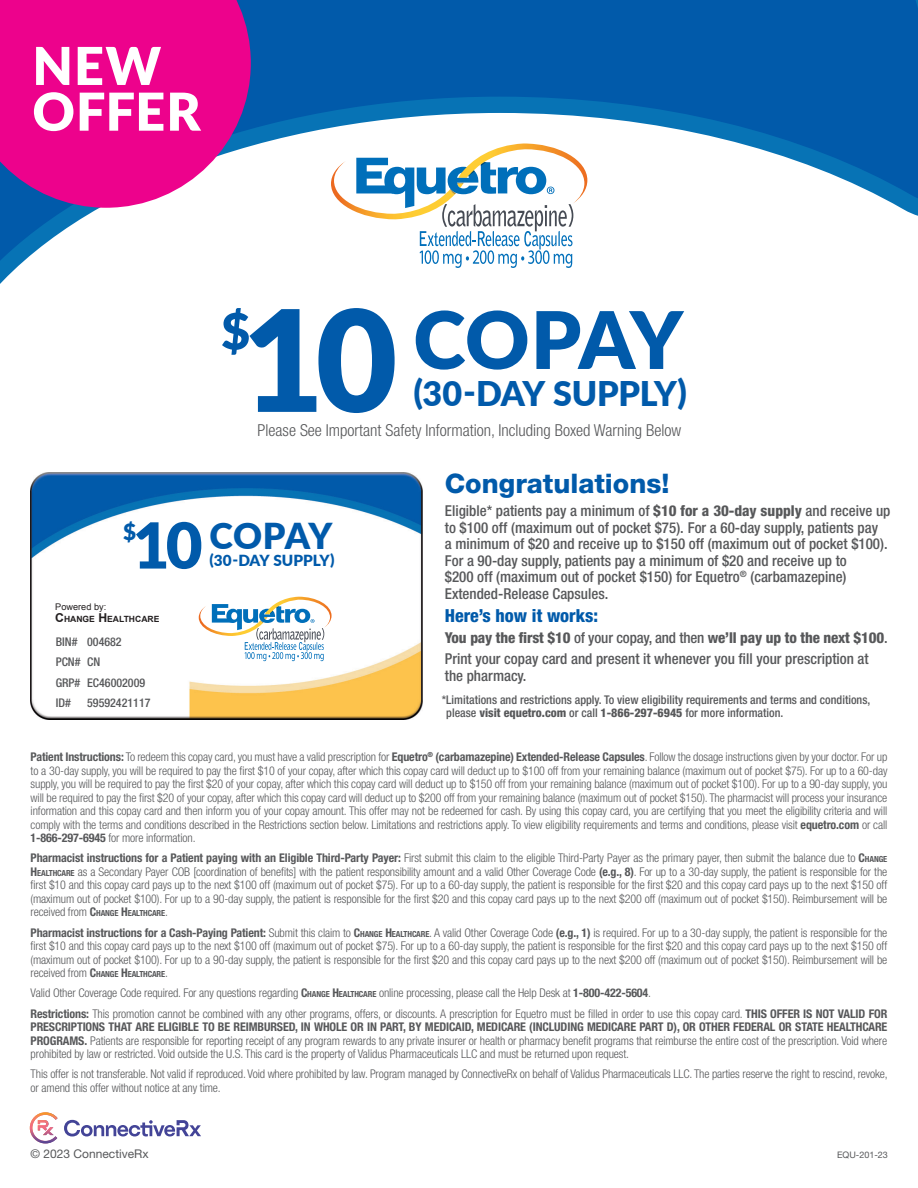
<style>
.page{position:relative;width:918px;height:1188px;background:#fff}
.page>*{position:absolute;margin:0;border:0;box-sizing:border-box;transform-origin:0 0}
.t1{font:900 141px "Lato";color:#015aaa}
.t2{font:900 79.35px "Lato";letter-spacing:-.02em;color:#015aaa}
.t3{font:900 63.45px "Lato";color:#015aaa}
.t4{font:900 52.2px "Lato";letter-spacing:.02em;color:#fff}
.t5{font:900 50.1px "Lato";color:#015aaa}
.t6{font:900 35.7px "Lato";letter-spacing:-.01em;color:#015aaa}
.t7{font:900 34.05px "Lato";letter-spacing:-.01em;color:#015aaa}
.t8{font:800 27px "Helvetica Neue LT Std";color:#015aaa}
.t9{font:900 22.5px "Lato";color:#015aaa}
.t10{font:800 condensed 18px "Helvetica Neue LT Std";color:#015aaa}
.t11{font:300 condensed 16.5px "Helvetica Neue LT Std";color:#57585a}
.t12{font:900 15.3px "Lato";color:#015aaa}
.t13{font:500 condensed 15px/16.5px "Helvetica Neue LT Std";color:#57585a}
.t14{font:800 condensed 15px "Helvetica Neue LT Std";letter-spacing:-.01em;color:#57585a}
.t15{font:300 condensed 12px/13.5px "Helvetica Neue LT Std";letter-spacing:-.01em;color:#57585a;text-align:justify}
.t16{font:500 condensed 12px/13.5px "Helvetica Neue LT Std";color:#57585a}
.t17{font:12px "Helvetica Neue LT Std";color:#57585a}
.t18{font:9.15px "Arial";color:#231f20}
.t19{font:9px "Helvetica Neue LT Std";color:#57585a}
.t20{font:700 8.55px "Arial";color:#231f20}
.t21{font:700 condensed 8.4px "Helvetica Neue LT Std";letter-spacing:-.015em;color:#57585a}
.s1{font-weight:800}
.s2{font-weight:500}
.s3{font-weight:700}
.s4{font-size:12.3px}
.s5{font-weight:700;font-size:8.4px}
.s6{font-weight:300;font-size:12px}
.s7{font-size:12px}
</style>
<div class="page">
<svg style="left:0;top:0;width:918px;height:284px"></svg>
<svg style="left:331px;top:143px;width:256px;height:125px"></svg>
<svg style="left:30px;top:1112px;width:28px;height:32px"></svg>
<svg style="left:64px;top:1120px;width:137px;height:16px"></svg>
<img style="left:30px;top:473px;width:392px;height:247px">
<div style="left:48px;top:601px;width:135px;height:28px;background:#fff"></div>
<svg style="left:199px;top:597px;width:133px;height:64px"></svg>
<svg style="left:0;top:0;width:251px;height:208px;background:#e21895"></svg>
<p class="t4" style="left:32px;top:27px;width:130px">NEW</p>
<p class="t4" style="left:32px;top:72px;width:170px">OFFER</p>
<p class="t5" style="left:221px;top:294px;width:31px">$</p>
<p class="t1" style="left:242px;top:254px;width:157px">10</p>
<p class="t11" style="left:258px;top:420px;width:425px">Please See Important Safety Information, Including Boxed Warning Below</p>
<p class="t2" style="left:413px;top:280px;width:271px">COPAY</p>
<p class="t7" style="left:413px;top:368px;width:275px">(30-DAY SUPPLY)</p>
<p class="t8" style="left:445px;top:467px;width:226px">Congratulations!</p>
<p class="t13" style="left:445px;top:502px;width:447px">Eligible* patients pay a minimum of <span class="s1">$10 for a 30-day supply</span> and receive up to $100 off (maximum out of pocket $75). For a 60-day supply, patients pay<br>a minimum of $20 and receive up to $150 off (maximum out of pocket $100).<br>For a 90-day supply, patients pay a minimum of $20 and receive up to<br>$200 off (maximum out of pocket $150) for Equetro<sup>®</sup> (carbamazepine)<br>Extended-Release Capsules.</p>
<p class="t10" style="left:445px;top:604px;width:155px">Here’s how it works:</p>
<p class="t14" style="left:445px;top:628px;width:444px">You pay the first $10 <span class="s2">of your copay, and then</span> <span class="s3">w</span>e’ll pay up to the next $100<span class="s2">.</span></p>
<p class="t13" style="left:445px;top:650px;width:425px">Print your copay card and present it whenever you fill your prescription at the pharmacy.</p>
<p class="t9" style="left:123px;top:515px;width:15px">$</p>
<p class="t3" style="left:133px;top:498px;width:71px">10</p>
<p class="t6" style="left:210px;top:509px;width:124px">COPAY</p>
<p class="t12" style="left:210px;top:549px;width:127px">(30-DAY SUPPLY)</p>
<p class="t18" style="left:55px;top:601px;width:53px">Powered by:</p>
<p class="t20" style="left:55px;top:614px;width:106px"><span class="s4">C</span>HANGE <span class="s4">H</span> EALTHCARE</p>
<p class="t16" style="left:56px;top:635px;width:68px">BIN# 004682</p>
<p class="t16" style="left:56px;top:655px;width:46px">PCN# CN</p>
<p class="t16" style="left:56px;top:676px;width:91px">GRP# EC46002009</p>
<p class="t16" style="left:56px;top:696px;width:17px">ID#</p>
<p class="t16" style="left:87px;top:696px;width:65px">59592421117</p>
<p class="t16" style="left:446px;top:693px;width:426px;text-indent:-4px">*Limitations and restrictions apply. To view eligibility requirements and terms and conditions, please <span class="s1">visit equetro.com</span> or call <span class="s1">1-866-297-6945</span> for more information.</p>
<p class="t15" style="left:31px;top:750px;width:858px"><span class="s3">Patient Instructions:</span> To redeem this copay card, you must have a valid prescription for <span class="s3">Equetro</span><sup>®</sup> <span class="s3">(carbamazepine) Extended-Release Capsules</span>. Follow the dosage instructions given by your doctor. For up to a 30-day supply, you will be required to pay the first $10 of your copay, after which this copay card will deduct up to $100 off from your remaining balance (maximum out of pocket $75). For up to a 60-day supply, you will be required to pay the first $20 of your copay, after which this copay card will deduct up to $150 off from your remaining balance (maximum out of pocket $100). For up to a 90-day supply, you will be required to pay the first $20 of your copay, after which this copay card will deduct up to $200 off from your remaining balance (maximum out of pocket $150). The pharmacist will process your insurance information and this copay card and then inform you of your copay amount. This offer may not be redeemed for cash. By using this copay card, you are certifying that you meet the eligibility criteria and will comply with the terms and conditions described in the Restrictions section below. Limitations and restrictions apply. To view eligibility requirements and terms and conditions, please visit <span class="s3">equetro.com</span> or call <span class="s3">1-866-297-6945</span> for more information.</p>
<p class="t15" style="left:31px;top:851px;width:858px"><span class="s3">Pharmacist instructions for a Patient paying with an Eligible Third-Party Payer:</span> First submit this claim to the eligible Third-Party Payer as the primary payer, then submit the balance due to <span class="s3">C</span><span class="s5">HANGE </span><span class="s3">H</span><span class="s5">EALTHCARE</span> as a Secondary Payer COB [coordination of benefits] with the patient responsibility amount and a valid Other Coverage Code <span class="s3">(e.g., 8)</span>. For up to a 30-day supply, the patient is responsible for the first $10 and this copay card pays up to the next $100 off (maximum out of pocket $75). For up to a 60-day supply, the patient is responsible for the first $20 and this copay card pays up to the next $150 off (maximum out of pocket $100). For up to a 90-day supply, the patient is responsible for the first $20 and this copay card pays up to the next $200 off (maximum out of pocket $150). Reimbursement will be</p>
<p class="t21" style="left:31px;top:908px;width:139px"><span class="s6">received from</span> <span class="s7">C</span>HANGE <span class="s7">H</span>EALTHCARE<span class="s6">.</span></p>
<p class="t15" style="left:31px;top:925px;width:858px"><span class="s3">Pharmacist instructions for a Cash-Paying Patient:</span> Submit this claim to <span class="s3">C</span><span class="s5">HANGE</span> <span class="s3">H</span><span class="s5">EALTHCARE</span>. A valid Other Coverage Code <span class="s3">(e.g., 1)</span> is required. For up to a 30-day supply, the patient is responsible for the first $10 and this copay card pays up to the next $100 off (maximum out of pocket $75). For up to a 60-day supply, the patient is responsible for the first $20 and this copay card pays up to the next $150 off (maximum out of pocket $100). For up to a 90-day supply, the patient is responsible for the first $20 and this copay card pays up to the next $200 off (maximum out of pocket $150). Reimbursement will be</p>
<p class="t21" style="left:31px;top:969px;width:139px"><span class="s6">received from</span> <span class="s7">C</span>HANGE <span class="s7">H</span>EALTHCARE<span class="s6">.</span></p>
<p class="t15" style="left:31px;top:986px;width:622px">Valid Other Coverage Code required. For any questions regarding <span class="s3">C</span><span class="s5">HANGE</span> <span class="s3">H</span><span class="s5">EALTHCARE</span> online processing, please call the Help Desk at <span class="s3">1-800-422-5604</span>.</p>
<p class="t15" style="left:31px;top:1006px;width:858px"><span class="s3">Restrictions:</span> This promotion cannot be combined with any other programs, offers, or discounts. A prescription for Equetro must be filled in order to use this copay card. <span class="s3">THIS OFFER IS NOT VALID FOR PRESCRIPTIONS THAT ARE ELIGIBLE TO BE REIMBURSED, IN WHOLE OR IN PART, BY MEDICAID, MEDICARE (INCLUDING MEDICARE PART D), OR OTHER FEDERAL OR STATE HEALTHCARE PROGRAMS.</span> Patients are responsible for reporting receipt of any program rewards to any private insurer or health or pharmacy benefit programs that reimburse the entire cost of the prescription. Void where prohibited by law or restricted. Void outside the U.S. This card is the property of Validus Pharmaceuticals LLC and must be returned upon request.</p>
<p class="t15" style="left:31px;top:1067px;width:859px">This offer is not transferable. Not valid if reproduced. Void where prohibited by law. Program managed by ConnectiveRx on behalf of Validus Pharmaceuticals LLC. The parties reserve the right to rescind, revoke, or amend this offer without notice at any time.</p>
<p class="t17" style="left:31px;top:1147px;width:120px">© 2023 ConnectiveRx</p>
<p class="t19" style="left:837px;top:1150px;width:52px">EQU-201-23</p>
</div>
